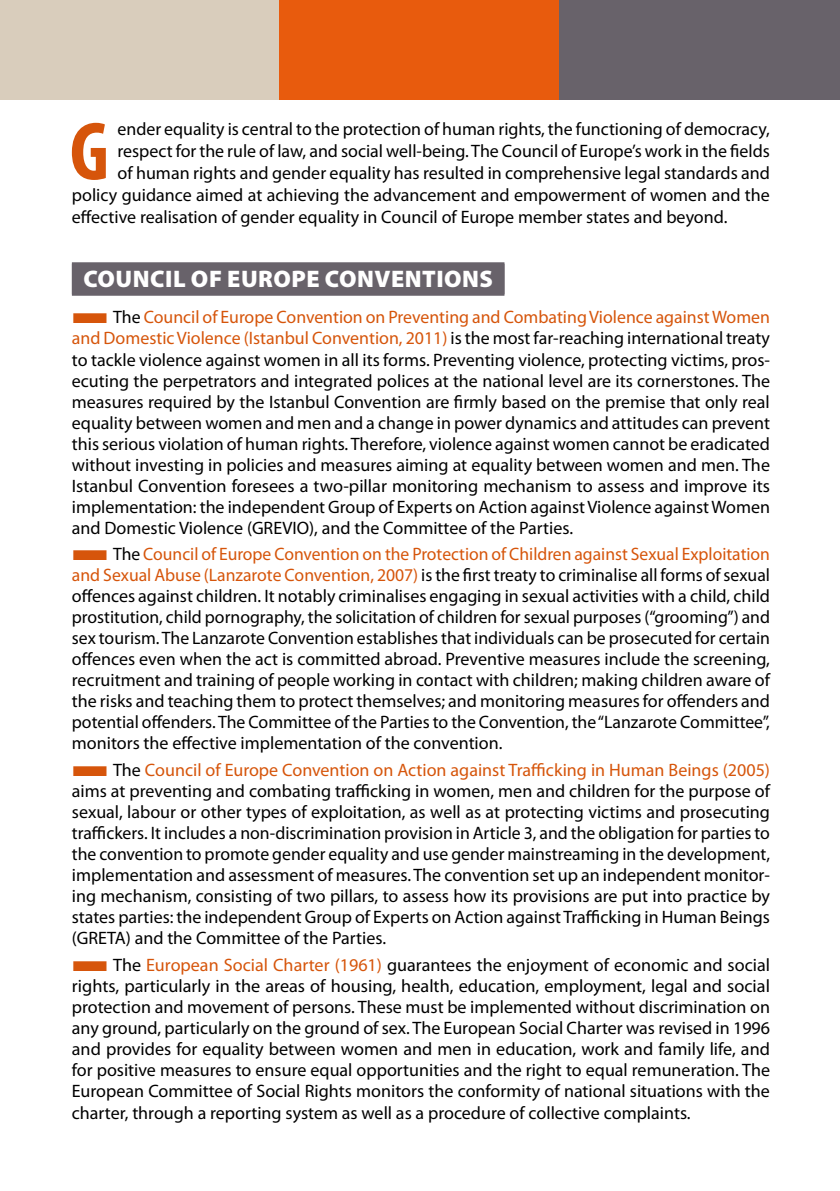
<style>
.page{position:relative;width:840px;height:1191px;background:#fff}
.page>*{position:absolute;margin:0;border:0;box-sizing:border-box;transform-origin:0 0}
.t1{font:700 condensed 83.2px "Myriad Pro";color:#d6550b}
.t2{font:900 24px "Myriad Pro";letter-spacing:.02em;color:#fff}
.t3{font:18px/21px "Myriad Pro";color:#000;text-align:justify}
.s1{color:#d6550b}
</style>
<div class="page">
<div style="left:72px;top:264px;width:432px;height:32px;background:#68626a"></div>
<div style="left:72px;top:262px;width:432px;height:32px;background:#68626a"></div>
<div style="left:0;top:0;width:279px;height:99px;background:#d9cdbc"></div>
<div style="left:279px;top:0;width:279px;height:99px;background:#e85b0d"></div>
<div style="left:558px;top:0;width:281px;height:99px;background:#68626a"></div>
<h1 class="t1" style="left:70px;top:102px;width:41px">G</h1>
<p class="t3" style="left:117px;top:120px;width:653px">ender equality is central to the protection of human rights, the functioning of democracy,</p>
<p class="t3" style="left:117px;top:142px;width:653px">respect for the rule of law, and social well-being. The Council of Europe’s work in the fields</p>
<p class="t3" style="left:117px;top:164px;width:653px">of human rights and gender equality has resulted in comprehensive legal standards and</p>
<p class="t3" style="left:72px;top:186px;width:699px">policy guidance aimed at achieving the advancement and empowerment of women and the</p>
<p class="t3" style="left:72px;top:208px;width:656px">effective realisation of gender equality in Council of Europe member states and beyond.</p>
<h2 class="t2" style="left:83px;top:265px;width:411px">COUNCIL OF EUROPE CONVENTIONS</h2>
<p class="t3" style="left:72px;top:308px;width:699px"><span class="s1">■</span>The <span class="s1">Council of Europe Convention on Preventing and Combating Violence against Women and Domestic Violence (Istanbul Convention, 2011)</span> is the most far-reaching international treaty to tackle violence against women in all its forms. Preventing violence, protecting victims, pros&shy;ecuting the perpetrators and integrated polices at the national level are its cornerstones. The measures required by the Istanbul Convention are firmly based on the premise that only real equality between women and men and a change in power dynamics and attitudes can prevent this serious violation of human rights. Therefore, violence against women cannot be eradicated without investing in policies and measures aiming at equality between women and men. The Istanbul Convention foresees a two-pillar monitoring mechanism to assess and improve its implementation: the independent Group of Experts on Action against Violence against Women and Domestic Violence (GREVIO), and the Committee of the Parties.</p>
<p class="t3" style="left:72px;top:545px;width:699px"><span class="s1">■</span>The <span class="s1">Council of Europe Convention on the Protection of Children against Sexual Exploitation and Sexual Abuse (Lanzarote Convention, 2007)</span> is the first treaty to criminalise all forms of sexual offences against children. It notably criminalises engaging in sexual activities with a child, child prostitution, child pornography, the solicitation of children for sexual purposes (“grooming”) and sex tourism. The Lanzarote Convention establishes that individuals can be prosecuted for certain offences even when the act is committed abroad. Preventive measures include the screening, recruitment and training of people working in contact with children; making children aware of the risks and teaching them to protect themselves; and monitoring measures for offenders and potential offenders. The Committee of the Parties to the Convention, the “Lanzarote Committee”, monitors the effective implementation of the convention.</p>
<p class="t3" style="left:72px;top:761px;width:699px"><span class="s1">■</span>The <span class="s1">Council of Europe Convention on Action against Trafficking in Human Beings (2005) </span>aims at preventing and combating trafficking in women, men and children for the purpose of sexual, labour or other types of exploitation, as well as at protecting victims and prosecuting traffickers. It includes a non-discrimination provision in Article 3, and the obligation for parties to the convention to promote gender equality and use gender mainstreaming in the development, implementation and assessment of measures. The convention set up an independent monitor&shy;ing mechanism, consisting of two pillars, to assess how its provisions are put into practice by states parties: the independent Group of Experts on Action against Trafficking in Human Beings (GRETA) and the Committee of the Parties.</p>
<p class="t3" style="left:72px;top:955px;width:699px"><span class="s1">■</span>The <span class="s1">European Social Charter (1961)</span> guarantees the enjoyment of economic and social rights, particularly in the areas of housing, health, education, employment, legal and social protection and movement of persons. These must be implemented without discrimination on any ground, particularly on the ground of sex. The European Social Charter was revised in 1996 and provides for equality between women and men in education, work and family life, and for positive measures to ensure equal opportunities and the right to equal remuneration. The European Committee of Social Rights monitors the conformity of national situations with the charter, through a reporting system as well as a procedure of collective complaints.</p>
</div>
